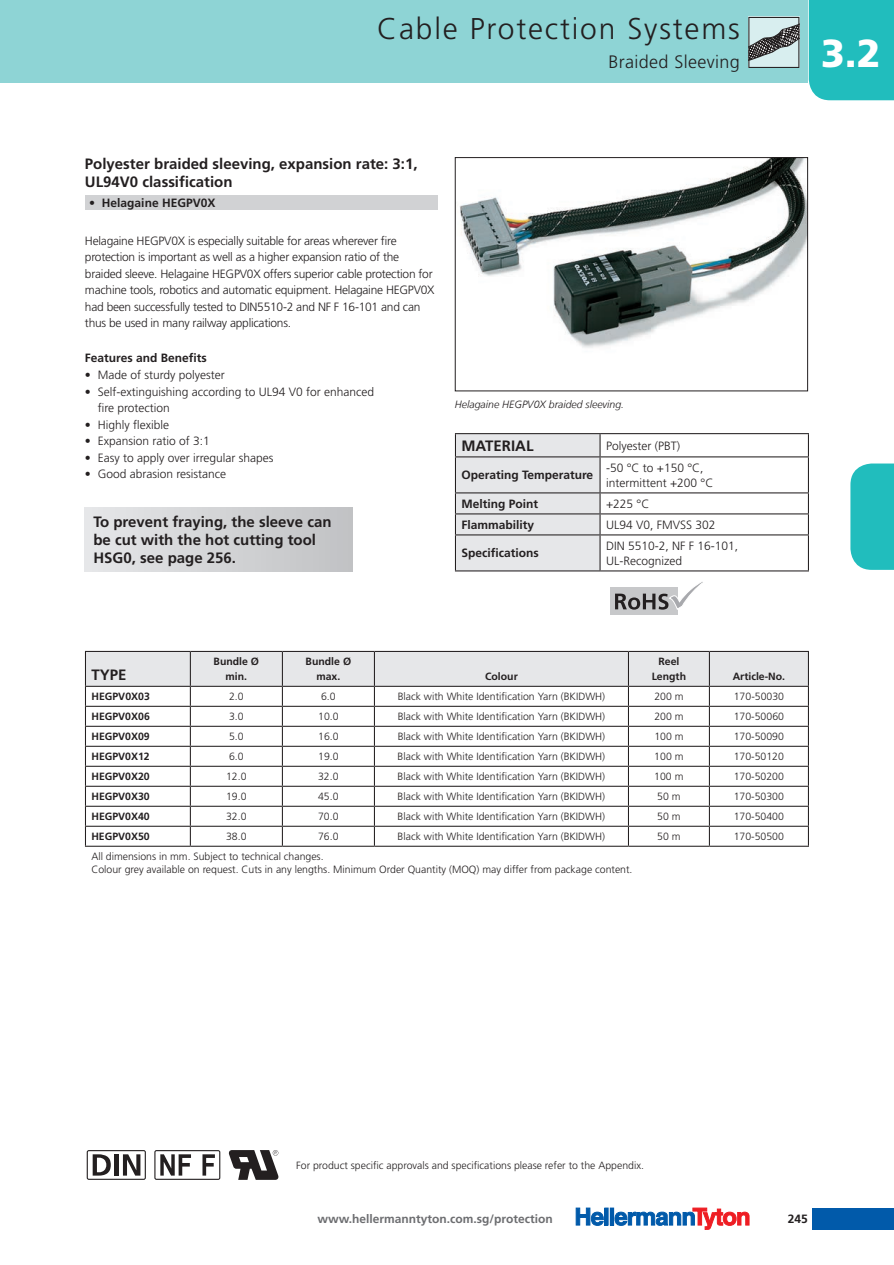
<style>
.page{position:relative;width:894px;height:1265px;background:#fff}
.page>*{position:absolute;margin:0;border:0;box-sizing:border-box;transform-origin:0 0}
.t1{font:900 39px "Frutiger LT";color:#fff}
.t2{font:300 30px "Frutiger LT";letter-spacing:.06em;color:#231f20}
.t3{font:300 18px "Frutiger LT";letter-spacing:.02em;color:#231f20}
.t4{font:700 15px/18px "Frutiger LT";color:#231f20}
.t5{font:300 12px/16.5px "Frutiger LT";letter-spacing:-.02em;color:#231f20}
.t6{font:300 12px/15px "Frutiger LT";color:#231f20}
.t7{font:700 12px "Frutiger LT";color:#231f20}
.t8{font:700 12px "Frutiger LT";color:#6c6d70}
.t9{font:300 10.5px/12.6px "Frutiger LT";color:#231f20}
.t10{font:700 10.5px/15px "Frutiger LT";color:#231f20;text-align:center}
.t11{font:italic 300 10.5px "Frutiger LT";color:#231f20}
</style>
<div class="page">
<div style="left:812px;top:1207px;width:82px;height:22px;background:#015aaa"></div>
<div style="left:605px;top:1207px;width:3px;height:18px;border:1px solid #015aaa"></div>
<div style="left:610px;top:1207px;width:4px;height:18px;border:1px solid #015aaa"></div>
<svg style="left:576px;top:1207px;width:28px;height:18px"></svg>
<svg style="left:614px;top:1207px;width:135px;height:22px"></svg>
<div style="left:0;top:0;width:808px;height:82px;background:#8ed4d5"></div>
<svg style="left:850px;top:463px;width:44px;height:107px;background:#2dc0c0"></svg>
<svg style="left:748px;top:17px;width:51px;height:51px;background:#9eaaab"></svg>
<img style="left:460px;top:159px;width:346px;height:189px">
<div style="left:455px;top:157px;width:353px;height:234px;border:1px solid #231f20"></div>
<svg style="left:228px;top:1150px;width:51px;height:29px"></svg>
<svg style="left:154px;top:1150px;width:66px;height:30px"></svg>
<svg style="left:87px;top:1150px;width:59px;height:29px"></svg>
<div style="left:85px;top:195px;width:353px;height:15px;background:#d1d2d4"></div>
<hr style="left:455px;top:433px;width:145px;height:1px;background:#231f20">
<hr style="left:600px;top:433px;width:209px;height:1px;background:#231f20">
<svg style="left:455px;top:434px;width:354px;height:181px"></svg>
<svg style="left:85px;top:651px;width:724px;height:194px"></svg>
<hr style="left:85px;top:845px;width:105px;height:1px;background:#231f20">
<hr style="left:190px;top:845px;width:92px;height:1px;background:#231f20">
<hr style="left:282px;top:845px;width:92px;height:1px;background:#231f20">
<hr style="left:374px;top:845px;width:254px;height:1px;background:#231f20">
<hr style="left:628px;top:845px;width:81px;height:1px;background:#231f20">
<hr style="left:709px;top:845px;width:100px;height:1px;background:#231f20">
<div style="left:85px;top:507px;width:268px;height:64px;background:linear-gradient(to right,#e6e7e9,#c1c2c4)"></div>
<div style="left:809px;top:0;width:85px;height:100px;background:#21bdbd"></div>
<h2 class="t2" style="left:377px;top:12px;width:364px">Cable Protection Systems</h2>
<h3 class="t3" style="left:608px;top:52px;width:133px">Braided Sleeving</h3>
<h3 class="t4" style="left:85px;top:154px;width:334px">Polyester braided sleeving, expansion rate: 3:1,<br>UL94V0 classification</h3>
<p class="t7" style="left:89px;top:196px;width:128px">• Helagaine HEGPV0X</p>
<p class="t5" style="left:85px;top:232px;width:351px">Helagaine HEGPV0X is especially suitable for areas wherever fire protection is important as well as a higher expansion ratio of the braided sleeve. Helagaine HEGPV0X offers superior cable protection for machine tools, robotics and automatic equipment. Helagaine HEGPV0X had been successfully tested to DIN5510-2 and NF F 16-101 and can thus be used in many railway applications.</p>
<p class="t7" style="left:85px;top:350px;width:123px">Features and Benefits</p>
<p class="t6" style="left:85px;top:368px;width:141px">• Made of sturdy polyester</p>
<p class="t6" style="left:98px;top:383px;width:278px;line-height:16.5px;text-indent:-13px">• Self-extinguishing according to UL94 V0 for enhanced fire protection</p>
<p class="t6" style="left:85px;top:417px;width:86px">• Highly flexible</p>
<p class="t6" style="left:85px;top:434px;width:126px">• Expansion ratio of 3:1</p>
<p class="t6" style="left:85px;top:450px;width:190px">• Easy to apply over irregular shapes</p>
<p class="t6" style="left:85px;top:467px;width:143px">• Good abrasion resistance</p>
<h3 class="t4" style="left:93px;top:513px;width:240px">To prevent fraying, the sleeve can be cut with the hot cutting tool<br>HSG0, see page 256.</h3>
<h3 class="t4" style="left:91px;top:666px;width:37px">TYPE</h3>
<p class="t10" style="left:214px;top:654px;width:47px">Bundle Ø min.</p>
<p class="t10" style="left:306px;top:654px;width:47px">Bundle Ø max.</p>
<p class="t11" style="left:455px;top:398px;width:171px">Helagaine HEGPV0X braided sleeving.</p>
<h3 class="t4" style="left:461px;top:437px;width:74px">MATERIAL</h3>
<p class="t6" style="left:606px;top:438px;width:76px">Polyester (PBT)</p>
<p class="t7" style="left:461px;top:468px;width:133px">Operating Temperature</p>
<p class="t6" style="left:606px;top:460px;width:109px">-50 °C to +150 °C, intermittent +200 °C</p>
<p class="t7" style="left:461px;top:497px;width:78px">Melting Point</p>
<p class="t5" style="left:606px;top:496px;width:45px">+225 °C</p>
<p class="t7" style="left:461px;top:518px;width:74px">Flammability</p>
<p class="t6" style="left:606px;top:517px;width:111px">UL94 V0, FMVSS 302</p>
<p class="t7" style="left:461px;top:546px;width:79px">Specifications</p>
<p class="t6" style="left:606px;top:538px;width:134px">DIN 5510-2, NF F 16-101,<br>UL-Recognized</p>
<p class="t10" style="left:485px;top:669px;width:34px">Colour</p>
<p class="t10" style="left:652px;top:654px;width:36px">Reel<br>Length</p>
<p class="t10" style="left:733px;top:669px;width:54px">Article-No.</p>
<p class="t10" style="left:91px;top:689px;width:60px">HEGPV0X03</p>
<p class="t9" style="left:229px;top:690px;width:16px">2.0</p>
<p class="t9" style="left:321px;top:690px;width:16px">6.0</p>
<p class="t9" style="left:398px;top:690px;width:209px">Black with White Identification Yarn (BKIDWH)</p>
<p class="t9" style="left:654px;top:690px;width:31px">200 m</p>
<p class="t9" style="left:734px;top:690px;width:52px">170-50030</p>
<p class="t10" style="left:91px;top:709px;width:60px">HEGPV0X06</p>
<p class="t9" style="left:229px;top:710px;width:16px">3.0</p>
<p class="t9" style="left:318px;top:710px;width:22px">10.0</p>
<p class="t9" style="left:398px;top:710px;width:209px">Black with White Identification Yarn (BKIDWH)</p>
<p class="t9" style="left:654px;top:710px;width:31px">200 m</p>
<p class="t9" style="left:734px;top:710px;width:52px">170-50060</p>
<p class="t10" style="left:91px;top:729px;width:60px">HEGPV0X09</p>
<p class="t9" style="left:229px;top:730px;width:16px">5.0</p>
<p class="t9" style="left:318px;top:730px;width:22px">16.0</p>
<p class="t9" style="left:398px;top:730px;width:209px">Black with White Identification Yarn (BKIDWH)</p>
<p class="t9" style="left:654px;top:730px;width:31px">100 m</p>
<p class="t9" style="left:734px;top:730px;width:52px">170-50090</p>
<p class="t10" style="left:91px;top:749px;width:60px">HEGPV0X12</p>
<p class="t9" style="left:229px;top:750px;width:16px">6.0</p>
<p class="t9" style="left:318px;top:750px;width:22px">19.0</p>
<p class="t9" style="left:398px;top:750px;width:209px">Black with White Identification Yarn (BKIDWH)</p>
<p class="t9" style="left:654px;top:750px;width:31px">100 m</p>
<p class="t9" style="left:734px;top:750px;width:52px">170-50120</p>
<p class="t10" style="left:91px;top:769px;width:60px">HEGPV0X20</p>
<p class="t9" style="left:226px;top:770px;width:22px">12.0</p>
<p class="t9" style="left:318px;top:770px;width:22px">32.0</p>
<p class="t9" style="left:398px;top:770px;width:209px">Black with White Identification Yarn (BKIDWH)</p>
<p class="t9" style="left:654px;top:770px;width:31px">100 m</p>
<p class="t9" style="left:734px;top:770px;width:52px">170-50200</p>
<p class="t10" style="left:91px;top:789px;width:60px">HEGPV0X30</p>
<p class="t9" style="left:226px;top:790px;width:22px">19.0</p>
<p class="t9" style="left:318px;top:790px;width:22px">45.0</p>
<p class="t9" style="left:398px;top:790px;width:209px">Black with White Identification Yarn (BKIDWH)</p>
<p class="t9" style="left:657px;top:790px;width:25px">50 m</p>
<p class="t9" style="left:734px;top:790px;width:52px">170-50300</p>
<p class="t10" style="left:91px;top:809px;width:60px">HEGPV0X40</p>
<p class="t9" style="left:226px;top:810px;width:22px">32.0</p>
<p class="t9" style="left:318px;top:810px;width:22px">70.0</p>
<p class="t9" style="left:398px;top:810px;width:209px">Black with White Identification Yarn (BKIDWH)</p>
<p class="t9" style="left:657px;top:810px;width:25px">50 m</p>
<p class="t9" style="left:734px;top:810px;width:52px">170-50400</p>
<p class="t10" style="left:91px;top:829px;width:60px">HEGPV0X50</p>
<p class="t9" style="left:226px;top:830px;width:22px">38.0</p>
<p class="t9" style="left:318px;top:830px;width:22px">76.0</p>
<p class="t9" style="left:398px;top:830px;width:209px">Black with White Identification Yarn (BKIDWH)</p>
<p class="t9" style="left:657px;top:830px;width:25px">50 m</p>
<p class="t9" style="left:734px;top:830px;width:52px">170-50500</p>
<p class="t9" style="left:91px;top:850px;width:543px">All dimensions in mm. Subject to technical changes.<br>Colour grey available on request. Cuts in any lengths. Minimum Order Quantity (MOQ) may differ from package content.</p>
<h1 class="t1" style="left:821px;top:30px;width:61px">3.2</h1>
<p class="t9" style="left:296px;top:1159px;width:349px">For product specific approvals and specifications please refer to the Appendix.</p>
<p class="t8" style="left:318px;top:1211px;width:237px">www.hellermanntyton.com.sg/protection</p>
<p class="t7" style="left:788px;top:1211px;width:22px">245</p>
</div>
